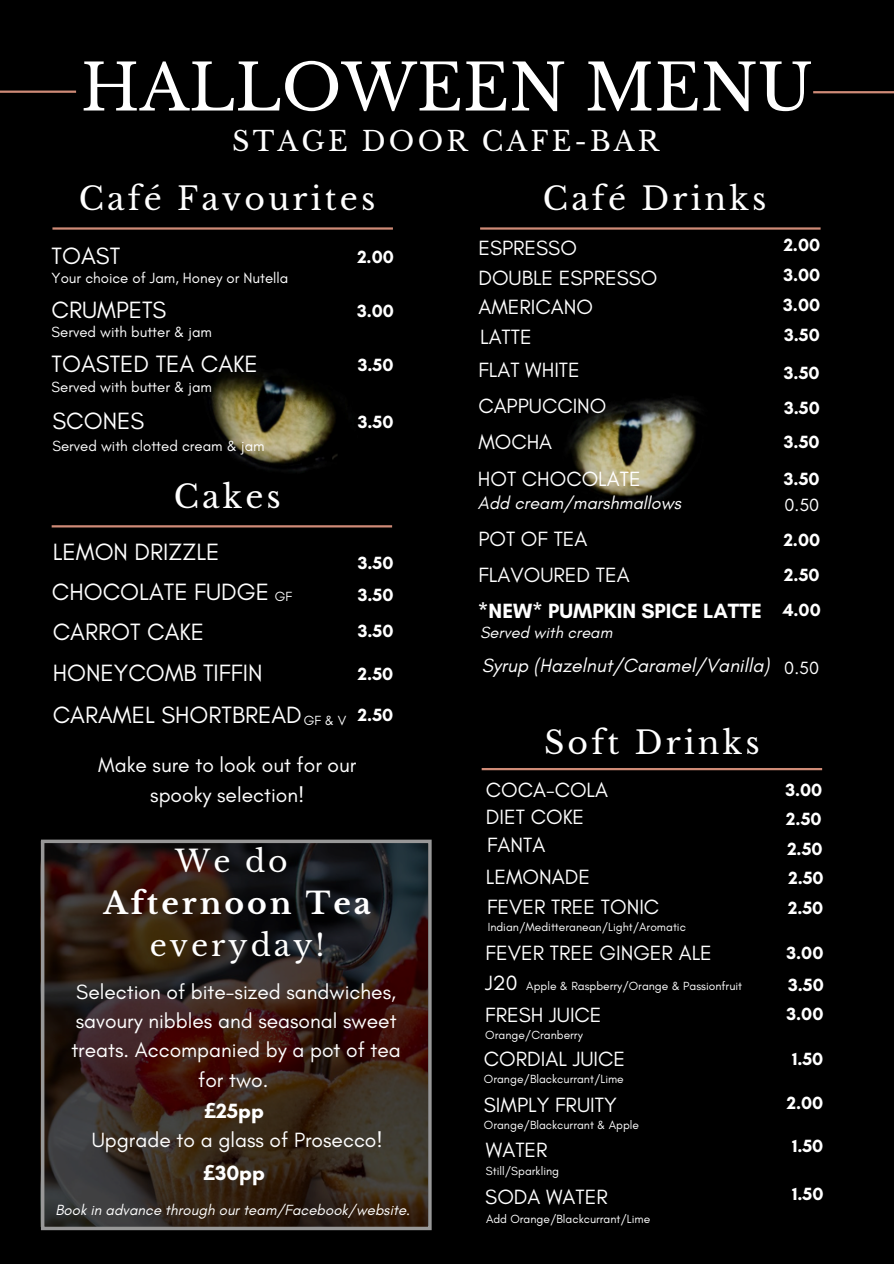
<style>
.page{position:relative;width:894px;height:1264px;background:#fff}
.page>*{position:absolute;margin:0;border:0;box-sizing:border-box;transform-origin:0 0}
.t1{font:63.6px "Libre Baskerville";color:#fff}
.t2{font:31.5px "Libre Baskerville";letter-spacing:.1em;color:#fff}
.t3{font:29.85px/41.7px "Libre Baskerville";letter-spacing:.1em;color:#fff;text-align:center}
.t4{font:27px "Libre Baskerville";letter-spacing:.115em;color:#fff}
.t5{font:24px "Glacial Indifference";color:#fff}
.t6{font:21px/29.2px "Glacial Indifference";color:#fff;text-align:center}
.t7{font:700 21px "Glacial Indifference";color:#fff}
.t8{font:italic 19.5px "Glacial Indifference";color:#fff}
.t9{font:700 18px "Glacial Indifference";color:#fff}
.t10{font:italic 18px "Glacial Indifference";color:#fff}
.t11{font:18px "Glacial Indifference";color:#fff}
.t12{font:italic 16.5px "Glacial Indifference";color:#fff}
.t13{font:15px "Glacial Indifference";color:#fff}
.t14{font:italic 15px "Glacial Indifference";color:#fff}
.t15{font:13.5px "Glacial Indifference";color:#fff}
.t16{font:12px "Glacial Indifference";color:#fff}
.s1{font-weight:700}
.s2{font-family:"Noto Sans"}
</style>
<div class="page">
<div style="left:0;top:0;width:893px;height:1263px;background:#000"></div>
<hr style="left:0;top:91px;width:76px;height:2px;background:#cf8b77">
<hr style="left:813px;top:91px;width:80px;height:2px;background:#cf8b77">
<img style="left:76px;top:227px;width:745px;height:301px">
<hr style="left:480px;top:227px;width:340px;height:3px;background:#cf8b77">
<hr style="left:52px;top:525px;width:340px;height:2px;background:#cf8b77">
<hr style="left:481px;top:768px;width:340px;height:2px;background:#cf8b77">
<img style="left:45px;top:843px;width:382px;height:383px">
<div style="left:41px;top:839px;width:390px;height:391px;border:3px solid #989898"></div>
<hr style="left:52px;top:227px;width:341px;height:3px;background:#cf8b77">
<p class="t1" style="left:81px;top:49px;width:733px">HALLOWEEN MENU</p>
<h1 class="t4" style="left:232px;top:125px;width:428px">STAGE DOOR CAFE-BAR</h1>
<h2 class="t2" style="left:79px;top:180px;width:298px">Café Favourites</h2>
<h5 class="t5" style="left:52px;top:241px;width:70px">TOAST</h5>
<p class="t13" style="left:52px;top:269px;width:238px">Your choice of Jam, Honey or Nutella</p>
<h4 class="t5" style="left:52px;top:295px;width:116px">CRUMPETS</h4>
<p class="t13" style="left:52px;top:323px;width:162px">Served with butter &amp; jam</p>
<p class="t5" style="left:52px;top:349px;width:208px">TOASTED TEA CAKE</p>
<p class="t13" style="left:52px;top:377px;width:162px">Served with butter &amp; jam</p>
<p class="t9" style="left:357px;top:246px;width:38px">2.00</p>
<p class="t9" style="left:357px;top:300px;width:38px">3.00</p>
<p class="t9" style="left:357px;top:354px;width:37px">3.50</p>
<h4 class="t5" style="left:52px;top:406px;width:93px">SCONES</h4>
<p class="t9" style="left:357px;top:410px;width:37px">3.50</p>
<p class="t13" style="left:52px;top:437px;width:214px">Served with clotted cream &amp; jam</p>
<p class="t2" style="left:174px;top:478px;width:109px">Cakes</p>
<p class="t5" style="left:53px;top:537px;width:168px">LEMON DRIZZLE</p>
<p class="t9" style="left:357px;top:551px;width:37px">3.50</p>
<h6 class="t5" style="left:52px;top:577px;width:218px">CHOCOLATE FUDGE</h6>
<p class="t15" style="left:274px;top:588px;width:19px">GF</p>
<p class="t9" style="left:357px;top:583px;width:37px">3.50</p>
<h4 class="t9" style="left:357px;top:619px;width:37px">3.50</h4>
<h4 class="t5" style="left:53px;top:617px;width:153px">CARROT CAKE</h4>
<h4 class="t5" style="left:53px;top:658px;width:211px">HONEYCOMB TIFFIN</h4>
<h4 class="t5" style="left:53px;top:700px;width:250px">CARAMEL SHORTBREAD</h4>
<h4 class="t15" style="left:304px;top:712px;width:44px">GF&amp;V</h4>
<h4 class="t9" style="left:358px;top:662px;width:37px">2.50</h4>
<p class="t9" style="left:358px;top:704px;width:37px">2.50</p>
<h6 class="t6" style="left:98px;top:750px;width:259px">Make sure to look out for our spooky selection!</h6>
<h2 class="t3" style="left:103px;top:841px;width:269px">We do<br><span class="s1">Afternoon Tea </span>everyday!</h2>
<p class="t6" style="left:71px;top:976px;width:331px">Selection of bite-sized sandwiches, savoury nibbles and seasonal sweet treats. Accompanied by a pot of tea for two.</p>
<p class="t7" style="left:204px;top:1098px;width:62px"><span class="s2">£</span>25pp</p>
<h6 class="t6" style="left:92px;top:1125px;width:292px">Upgrade to a glass of Prosecco!</h6>
<p class="t7" style="left:203px;top:1159px;width:64px"><span class="s2">£</span>30pp</p>
<h6 class="t14" style="left:55px;top:1200px;width:356px">Book in advance through our team/Facebook/website.</h6>
<h6 class="t2" style="left:542px;top:180px;width:225px">Café Drinks</h6>
<h3 class="t6" style="left:478px;top:232px;width:100px">ESPRESSO</h3>
<p class="t9" style="left:783px;top:234px;width:38px">2.00</p>
<h2 class="t6" style="left:478px;top:262px;width:180px">DOUBLE ESPRESSO</h2>
<h6 class="t9" style="left:783px;top:264px;width:38px">3.00</h6>
<h6 class="t6" style="left:478px;top:292px;width:116px">AMERICANO</h6>
<h6 class="t9" style="left:783px;top:294px;width:38px">3.00</h6>
<p class="t6" style="left:480px;top:322px;width:53px">LATTE</p>
<p class="t9" style="left:784px;top:323px;width:37px">3.50</p>
<p class="t6" style="left:478px;top:355px;width:103px">FLAT WHITE</p>
<p class="t9" style="left:783px;top:361px;width:37px">3.50</p>
<h6 class="t6" style="left:478px;top:391px;width:130px">CAPPUCCINO</h6>
<p class="t9" style="left:784px;top:396px;width:37px">3.50</p>
<p class="t6" style="left:478px;top:427px;width:75px">MOCHA</p>
<p class="t9" style="left:783px;top:431px;width:37px">3.50</p>
<h6 class="t6" style="left:477px;top:463px;width:164px">HOT CHOCOLATE</h6>
<p class="t9" style="left:783px;top:467px;width:37px">3.50</p>
<p class="t10" style="left:477px;top:492px;width:205px">Add cream/marshmallows</p>
<p class="t11" style="left:784px;top:494px;width:36px">0.50</p>
<h6 class="t6" style="left:478px;top:523px;width:111px">POT OF TEA</h6>
<p class="t9" style="left:783px;top:529px;width:38px">2.00</p>
<h6 class="t6" style="left:478px;top:560px;width:153px">FLAVOURED TEA</h6>
<p class="t9" style="left:784px;top:563px;width:37px">2.50</p>
<p class="t7" style="left:477px;top:598px;width:285px">*NEW* PUMPKIN SPICE LATTE</p>
<p class="t12" style="left:480px;top:622px;width:134px">Served with cream</p>
<h2 class="t9" style="left:782px;top:598px;width:40px">4.00</h2>
<h6 class="t8" style="left:481px;top:653px;width:289px">Syrup (Hazelnut/Caramel/Vanilla)</h6>
<p class="t11" style="left:784px;top:656px;width:36px">0.50</p>
<h4 class="t2" style="left:544px;top:724px;width:217px">Soft Drinks</h4>
<p class="t6" style="left:486px;top:775px;width:124px">COCA-COLA</p>
<p class="t6" style="left:486px;top:802px;width:100px">DIET COKE</p>
<p class="t9" style="left:785px;top:779px;width:38px">3.00</p>
<p class="t9" style="left:786px;top:807px;width:37px">2.50</p>
<p class="t6" style="left:487px;top:829px;width:60px">FANTA</p>
<h6 class="t9" style="left:787px;top:837px;width:37px">2.50</h6>
<p class="t9" style="left:788px;top:867px;width:37px">2.50</p>
<p class="t6" style="left:486px;top:862px;width:105px">LEMONADE</p>
<h6 class="t6" style="left:487px;top:892px;width:174px">FEVER TREE TONIC</h6>
<p class="t16" style="left:487px;top:919px;width:200px">Indian/Meditteranean/Light/Aromatic</p>
<p class="t9" style="left:787px;top:896px;width:37px">2.50</p>
<p class="t6" style="left:485px;top:937px;width:228px">FEVER TREE GINGER ALE</p>
<p class="t9" style="left:786px;top:941px;width:38px">3.00</p>
<h2 class="t6" style="left:485px;top:968px;width:34px">J20</h2>
<p class="t16" style="left:526px;top:978px;width:217px">Apple &amp; Raspberry/Orange &amp; Passionfruit</p>
<h6 class="t9" style="left:788px;top:973px;width:37px">3.50</h6>
<p class="t6" style="left:485px;top:1000px;width:118px">FRESH JUICE</p>
<h6 class="t16" style="left:485px;top:1027px;width:99px">Orange/Cranberry</h6>
<p class="t9" style="left:786px;top:1002px;width:38px">3.00</p>
<p class="t6" style="left:484px;top:1044px;width:143px">CORDIAL JUICE</p>
<p class="t16" style="left:484px;top:1072px;width:141px">Orange/Blackcurrant/Lime</p>
<h6 class="t9" style="left:791px;top:1048px;width:33px">1.50</h6>
<h6 class="t6" style="left:484px;top:1090px;width:134px">SIMPLY FRUITY</h6>
<p class="t16" style="left:484px;top:1117px;width:157px">Orange/Blackcurrant &amp; Apple</p>
<h6 class="t9" style="left:786px;top:1091px;width:38px">2.00</h6>
<p class="t6" style="left:486px;top:1135px;width:63px">WATER</p>
<p class="t9" style="left:791px;top:1134px;width:33px">1.50</p>
<p class="t16" style="left:486px;top:1163px;width:75px">Still/Sparkling</p>
<h6 class="t6" style="left:485px;top:1182px;width:124px">SODA WATER</h6>
<p class="t9" style="left:791px;top:1182px;width:33px">1.50</p>
<p class="t16" style="left:486px;top:1211px;width:166px">Add Orange/Blackcurrant/Lime</p>
</div>
